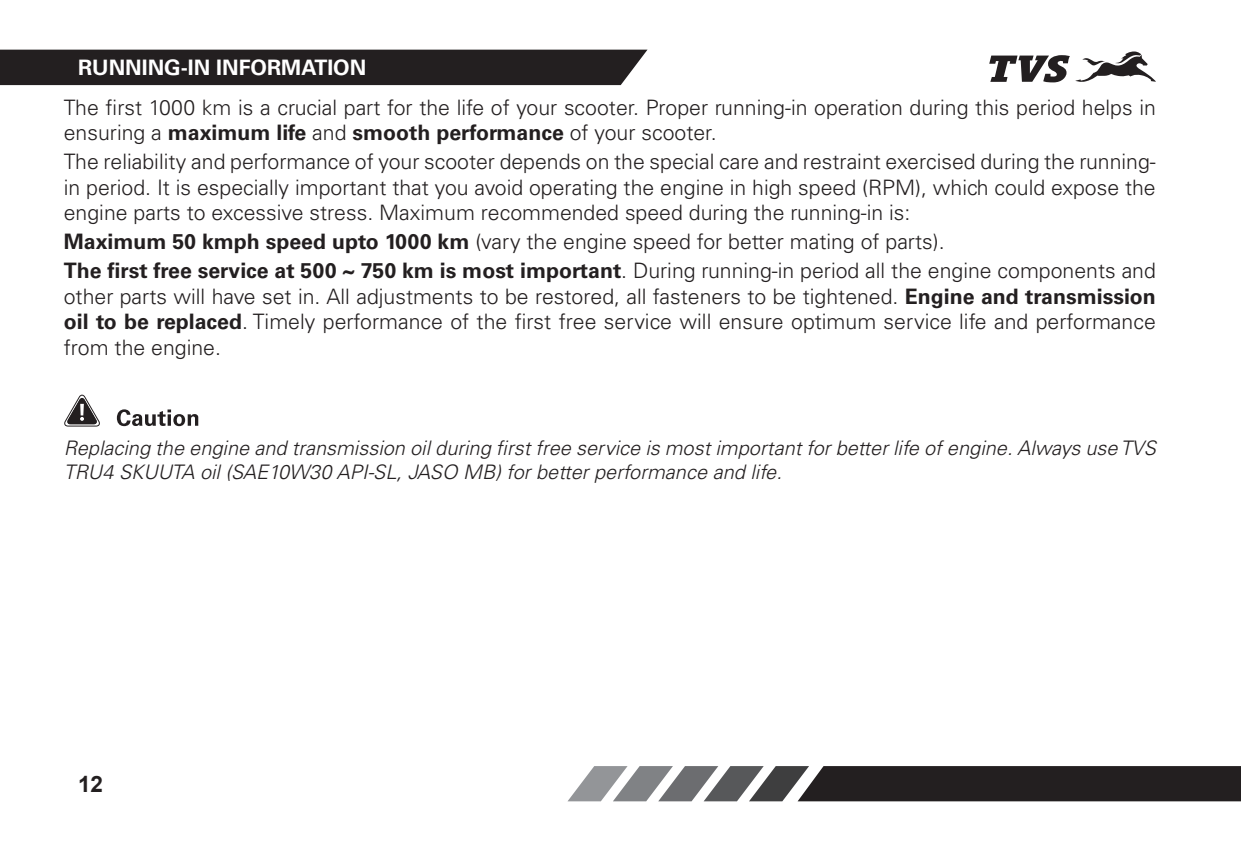
<style>
.page{position:relative;width:1241px;height:851px;background:#fff}
.page>*{position:absolute;margin:0;border:0;box-sizing:border-box;transform-origin:0 0}
.t1{font:700 22.5px "Arial";color:#231f20}
.Paragraph_Style_1{font:300 21.25px/25.5px "Univers LT Std";color:#231f20;text-align:justify}
.Page_Heading{font:700 21.25px "Univers LT Std";color:#fff}
.Paragraph_Style_2{font:italic 300 20px/24px "Univers LT Std";color:#231f20}
.s1{font-weight:700}
</style>
<div class="page">
<div style="left:0;top:50px;width:647px;height:35px;background:#231f20"></div>
<svg style="left:1075px;top:51px;width:80px;height:31px"></svg>
<svg style="left:989px;top:55px;width:80px;height:27px"></svg>
<svg style="left:568px;top:766px;width:672px;height:35px;background:#4d4b4c"></svg>
<svg style="left:117px;top:409px;width:81px;height:17px"></svg>
<svg style="left:64px;top:394px;width:36px;height:32px"></svg>
<p class="Page_Heading" style="left:78px;top:55px;width:290px">RUNNING-IN INFORMATION</p>
<p class="Paragraph_Style_1" style="left:64px;top:94px;width:1093px">The first 1000 km is a crucial part for the life of your scooter. Proper running-in operation during this period helps in ensuring a <span class="s1">maximum life</span> and <span class="s1">smooth performance</span> of your scooter.</p>
<p class="Paragraph_Style_1" style="left:64px;top:149px;width:1093px">The reliability and performance of your scooter depends on the special care and restraint exercised during the running&shy;in period. It is especially important that you avoid operating the engine in high speed (RPM), which could expose the engine parts to excessive stress. Maximum recommended speed during the running-in is:</p>
<p class="Paragraph_Style_1" style="left:64px;top:229px;width:882px"><span class="s1">Maximum 50 kmph speed upto 1000 km</span> (vary the engine speed for better mating of parts).</p>
<p class="Paragraph_Style_1" style="left:64px;top:258px;width:1093px"><span class="s1">The first free service at 500 ~ 750 km is most important</span>. During running-in period all the engine components and other parts will have set in. All adjustments to be restored, all fasteners to be tightened. <span class="s1">Engine and transmission oil to be replaced</span>. Timely performance of the first free service will ensure optimum service life and performance from the engine.</p>
<p class="Paragraph_Style_2" style="left:64px;top:436px;width:1093px">Replacing the engine and transmission oil during first free service is most important for better life of engine. Always use TVS<br>TRU4 SKUUTA oil (SAE10W30 API-SL, JASO MB) for better performance and life.</p>
<p class="t1" style="left:78px;top:768px;width:27px">12</p>
</div>
